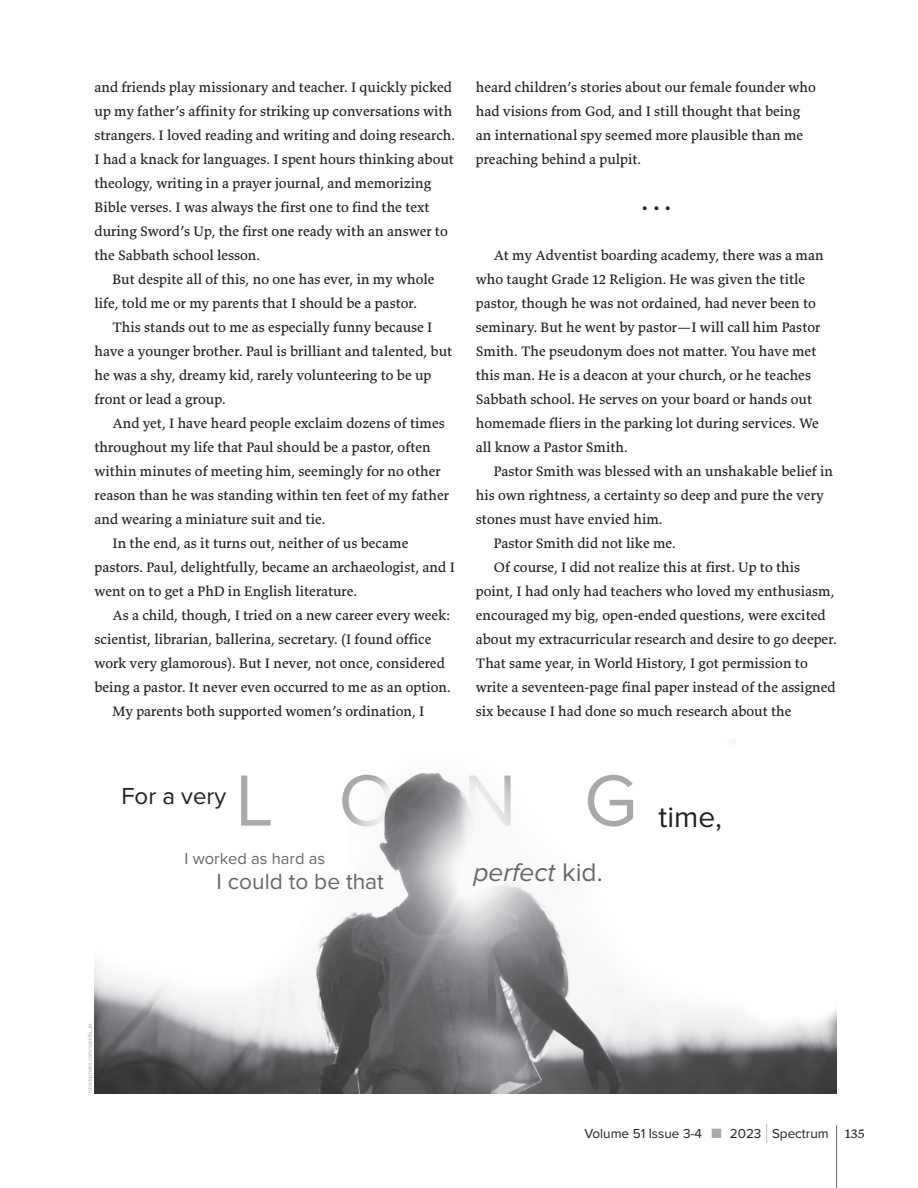
<style>
.page{position:relative;width:918px;height:1188px;background:#fff}
.page>*{position:absolute;margin:0;border:0;box-sizing:border-box;transform-origin:0 0}
.t1{font:75px "Proxima Nova";color:#a8a9ad}
.t2{font:30px "Proxima Nova";color:#231f20}
.t3{font:italic 26.4px "Proxima Nova";color:#67676a}
.t4{font:24px "Proxima Nova";color:#231f20}
.t5{font:22.65px "Proxima Nova";color:#67676a}
.t6{font:16.5px "Proxima Nova";color:#67676a}
.t7{font:14.25px/24px "Valkyrie A Regular";color:#231f20}
.t8{font:13.5px "Proxima Nova";color:#231f20}
.t9{font:13.5px "Valkyrie A Regular";color:#231f20}
.t10{font:6px "Proxima Nova";color:#a8a9ad}
.s1{font-style:normal}
.s2{color:#a8a9ad}
.s3{font-size:28.8px;color:#808285}
</style>
<div class="page">
<hr style="left:836px;top:1125px;width:1px;height:63px;background:#67676a">
<img style="left:94px;top:772px;width:743px;height:321px">
<p class="t7" style="left:94px;top:75px;width:362px">and friends play missionary and teacher. I quickly picked up my father’s affinity for striking up conversations with strangers. I loved reading and writing and doing research.<br>I had a knack for languages. I spent hours thinking about theology, writing in a prayer journal, and memorizing Bible verses. I was always the first one to find the text during Sword’s Up, the first one ready with an answer to the Sabbath school lesson.</p>
<p class="t7" style="left:94px;top:267px;width:342px;text-indent:18px">But despite all of this, no one has ever, in my whole life, told me or my parents that I should be a pastor.</p>
<p class="t7" style="left:94px;top:315px;width:359px;text-indent:18px">This stands out to me as especially funny because I have a younger brother. Paul is brilliant and talented, but he was a shy, dreamy kid, rarely volunteering to be up front or lead a group.</p>
<p class="t7" style="left:112px;top:411px;width:334px">And yet, I have heard people exclaim dozens of times</p>
<p class="t7" style="left:94px;top:435px;width:338px">throughout my life that Paul should be a pastor, often</p>
<p class="t7" style="left:94px;top:459px;width:348px">within minutes of meeting him, seemingly for no other</p>
<p class="t7" style="left:94px;top:482px;width:356px">reason than he was standing within ten feet of my father</p>
<p class="t7" style="left:94px;top:506px;width:232px">and wearing a miniature suit and tie.</p>
<p class="t7" style="left:112px;top:530px;width:297px">In the end, as it turns out, neither of us became</p>
<p class="t7" style="left:94px;top:554px;width:362px">pastors. Paul, delightfully, became an archaeologist, and I</p>
<p class="t7" style="left:94px;top:578px;width:264px">went on to get a PhD in English literature.</p>
<p class="t7" style="left:112px;top:602px;width:340px">As a child, though, I tried on a new career every week:</p>
<p class="t7" style="left:94px;top:626px;width:339px">scientist, librarian, ballerina, secretary. (I found office</p>
<p class="t7" style="left:94px;top:650px;width:352px">work very glamorous). But I never, not once, considered</p>
<p class="t7" style="left:94px;top:674px;width:358px">being a pastor. It never even occurred to me as an option.</p>
<p class="t7" style="left:112px;top:698px;width:314px">My parents both supported women’s ordination, I</p>
<p class="t7" style="left:476px;top:74px;width:342px">heard children’s stories about our female founder who had visions from God, and I still thought that being an international spy seemed more plausible than me preaching behind a pulpit.</p>
<p class="t7" style="left:641px;top:194px;width:33px">• • •</p>
<p class="t7" style="left:476px;top:242px;width:349px;text-indent:18px">At my Adventist boarding academy, there was a man who taught Grade 12 Religion. He was given the title pastor, though he was not ordained, had never been to seminary. But he went by pastor—I will call him Pastor Smith. The pseudonym does not matter. You have met this man. He is a deacon at your church, or he teaches Sabbath school. He serves on your board or hands out homemade fliers in the parking lot during services. We all know a Pastor Smith.</p>
<p class="t7" style="left:494px;top:458px;width:341px">Pastor Smith was blessed with an unshakable belief in</p>
<p class="t7" style="left:476px;top:482px;width:349px">his own rightness, a certainty so deep and pure the very</p>
<p class="t7" style="left:476px;top:506px;width:188px">stones must have envied him.</p>
<p class="t7" style="left:494px;top:530px;width:183px">Pastor Smith did not like me.</p>
<p class="t7" style="left:494px;top:554px;width:308px">Of course, I did not realize this at first. Up to this</p>
<p class="t7" style="left:476px;top:578px;width:360px">point, I had only had teachers who loved my enthusiasm,</p>
<p class="t7" style="left:476px;top:602px;width:351px">encouraged my big, open-ended questions, were excited</p>
<p class="t7" style="left:476px;top:626px;width:362px">about my extracurricular research and desire to go deeper.</p>
<p class="t7" style="left:476px;top:650px;width:333px">That same year, in World History, I got permission to</p>
<p class="t7" style="left:476px;top:674px;width:361px">write a seventeen-page final paper instead of the assigned</p>
<p class="t7" style="left:476px;top:698px;width:317px">six because I had done so much research about the</p>
<h1 class="t1" style="left:235px;top:758px;width:404px">LONG</h1>
<p class="t6" style="left:184px;top:849px;width:142px">I worked as hard as</p>
<h3 class="t4" style="left:121px;top:782px;width:106px">For a very</h3>
<h3 class="t5" style="left:217px;top:869px;width:169px">I could to be that</h3>
<h3 class="t3" style="left:473px;top:857px;width:131px">perfect <span class="s1">kid.</span></h3>
<h2 class="t2" style="left:659px;top:799px;width:65px">time,</h2>
<p class="t10" style="left:86px;top:1093px;width:71px;rotate:-90deg">istockphoto.com/vanilla_jo</p>
<p class="t8" style="left:584px;top:1126px;width:246px">Volume 51 Issue 3-4 <span class="s2">■</span> 2023 <span class="s3">I</span> Spectrum</p>
<p class="t9" style="left:844px;top:1125px;width:22px">135</p>
</div>
